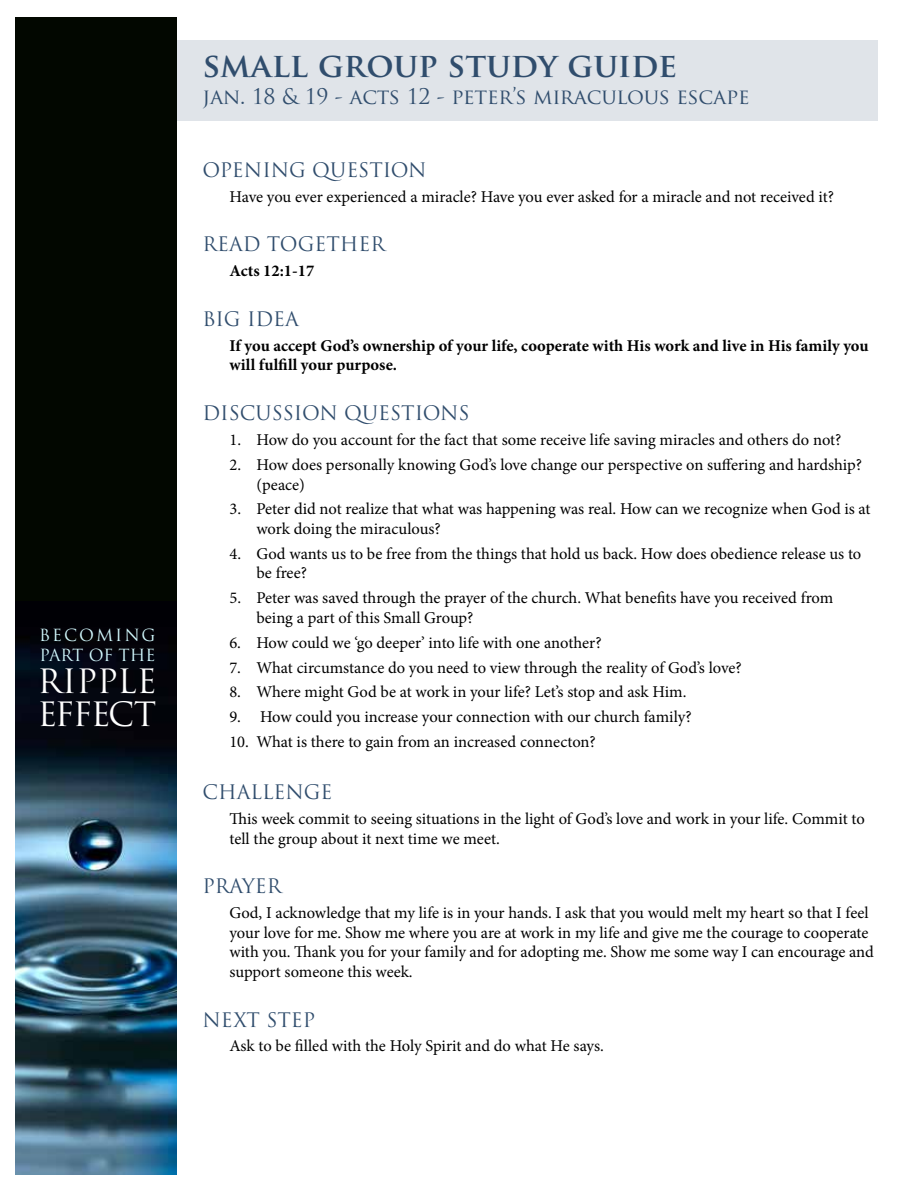
<style>
.page{position:relative;width:918px;height:1188px;background:#fff}
.page>*{position:absolute;margin:0;border:0;box-sizing:border-box;transform-origin:0 0}
.t1{font:700 33px "Trajan Pro";color:#304d6d}
.t2{font:32.7px/32.7px "Trajan Pro";letter-spacing:-.02em;color:#fff}
.t3{font:21px "Trajan Pro";letter-spacing:-.01em;color:#304d6d}
.t4{font:19.5px "Trajan Pro";color:#304d6d}
.t5{font:16.5px/19.5px "Minion Pro";letter-spacing:-.005em;color:#000}
.t6{font:700 16.5px/19.5px "Minion Pro";color:#000}
.t7{font:16.35px/19.6px "Trajan Pro";letter-spacing:.11em;color:#d2f9fe}
</style>
<div class="page">
<div style="left:15px;top:17px;width:162px;height:588px;background:#020700"></div>
<img style="left:15px;top:605px;width:162px;height:569px">
<div style="left:177px;top:40px;width:701px;height:82px;background:#e0e4e9"></div>
<p class="t7" style="left:39px;top:625px;width:118px">BECOMING<br>PART OF THE</p>
<h2 class="t2" style="left:38px;top:665px;width:121px">RIPPLE<br>EFFECT</h2>
<h1 class="t1" style="left:202px;top:45px;width:476px">SMALL GROUP STUDY GUIDE</h1>
<p class="t3" style="left:202px;top:83px;width:549px">JAN. 18 &amp; 19 - ACTS 12 - PETER’S MIRACULOUS ESCAPE</p>
<p class="t4" style="left:202px;top:157px;width:226px">OPENING QUESTION</p>
<p class="t5" style="left:229px;top:187px;width:606px">Have you ever experienced a miracle? Have you ever asked for a miracle and not received it?</p>
<p class="t4" style="left:202px;top:232px;width:183px">READ TOGETHER</p>
<p class="t6" style="left:229px;top:261px;width:86px">Acts 12:1-17</p>
<p class="t4" style="left:202px;top:307px;width:98px">BIG IDEA</p>
<p class="t6" style="left:229px;top:336px;width:641px">If you accept God’s ownership of your life, cooperate with His work and live in His family you will fulfill your purpose.</p>
<p class="t4" style="left:202px;top:401px;width:269px">DISCUSSION QUESTIONS</p>
<p class="t5" style="left:229px;top:430px;width:614px">1. How do you account for the fact that some receive life saving miracles and others do not?</p>
<p class="t5" style="left:256px;top:455px;width:607px;text-indent:-27px">2. How does personally knowing God’s love change our perspective on suffering and hardship? (peace)</p>
<p class="t5" style="left:256px;top:499px;width:616px;text-indent:-27px">3. Peter did not realize that what was happening was real. How can we recognize when God is at work doing the miraculous?</p>
<p class="t5" style="left:256px;top:544px;width:606px;text-indent:-27px">4. God wants us to be free from the things that hold us back. How does obedience release us to be free?</p>
<p class="t5" style="left:256px;top:588px;width:578px;text-indent:-27px">5. Peter was saved through the prayer of the church. What benefits have you received from being a part of this Small Group?</p>
<p class="t5" style="left:229px;top:633px;width:374px">6. How could we ‘go deeper’ into life with one another?</p>
<p class="t5" style="left:229px;top:658px;width:514px">7. What circumstance do you need to view through the reality of God’s love?</p>
<p class="t5" style="left:229px;top:682px;width:459px">8. Where might God be at work in your life? Let’s stop and ask Him.</p>
<p class="t5" style="left:229px;top:707px;width:464px">9. How could you increase your connection with our church family?</p>
<p class="t5" style="left:229px;top:732px;width:368px">10. What is there to gain from an increased connecton?</p>
<p class="t4" style="left:202px;top:780px;width:131px">CHALLENGE</p>
<p class="t5" style="left:229px;top:809px;width:637px">This week commit to seeing situations in the light of God’s love and work in your life. Commit to tell the group about it next time we meet.</p>
<p class="t4" style="left:202px;top:874px;width:79px">PRAYER</p>
<p class="t5" style="left:229px;top:903px;width:646px">God, I acknowledge that my life is in your hands. I ask that you would melt my heart so that I feel your love for me. Show me where you are at work in my life and give me the courage to cooperate with you. Thank you for your family and for adopting me. Show me some way I can encourage and support someone this week.</p>
<p class="t4" style="left:202px;top:1007px;width:114px">NEXT STEP</p>
<p class="t5" style="left:229px;top:1036px;width:376px">Ask to be filled with the Holy Spirit and do what He says.</p>
</div>
